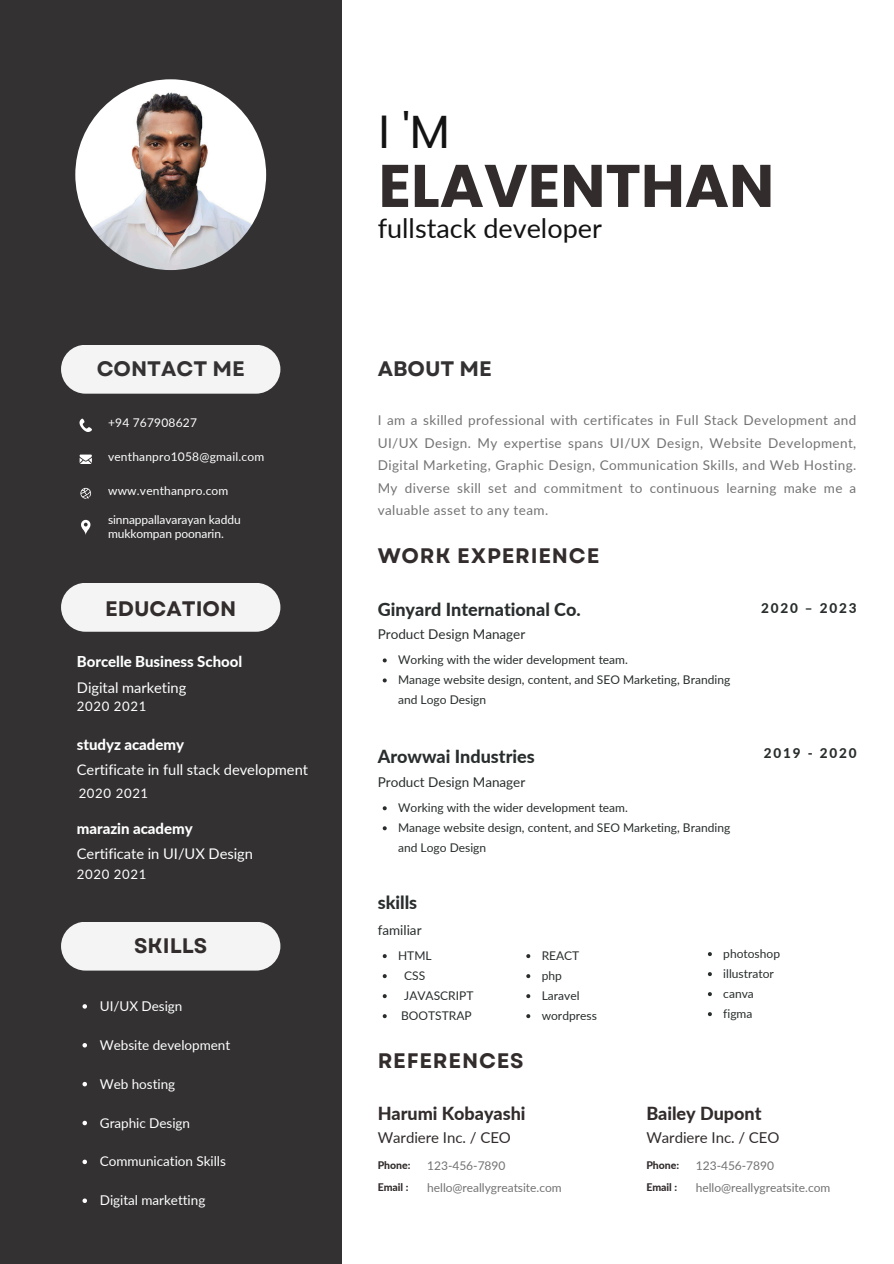
<style>
.page{position:relative;width:894px;height:1264px;background:#fff}
.page>*{position:absolute;margin:0;border:0;box-sizing:border-box;transform-origin:0 0}
.t1{font:700 60px "Poppins";color:#322c2c}
.t2{font:46.5px "Poppins";color:#131313}
.t3{font:27px "Lato";color:#131313}
.t4{font:700 21px "Garet";letter-spacing:.035em;color:#322c2c}
.t5{font:700 21px "Garet";color:#333132}
.t6{font:700 21px "Garet";color:#322c2c}
.t7{font:800 18px "Lato";color:#292d2d}
.t8{font:800 18px "Lato";color:#322c2c}
.t9{font:800 15px "Lato";letter-spacing:-.005em;color:#fff}
.t10{font:15px "Lato";letter-spacing:-.005em;color:#322c2c}
.t11{font:14.7px "Lato";letter-spacing:-.005em;color:#fff}
.t12{font:13.5px/22.5px "Lato";letter-spacing:.03em;color:#737373;text-align:justify}
.t13{font:13.5px "Lato";letter-spacing:-.005em;color:#fff}
.t14{font:13.5px "Lato";color:#292d2d}
.t15{font:800 13.5px "Lato";letter-spacing:.14em;color:#292d2d}
.t16{font:13.2px "Lato";letter-spacing:.045em;color:#fff}
.t17{font:12px/20px "Lato";color:#292d2d}
.t18{font:12px "Lato";letter-spacing:-.005em;color:#737373}
.t19{font:12px "Lato";letter-spacing:.015em;color:#fff}
.t20{font:12px/14px "Lato";letter-spacing:-.01em;color:#fff}
.t21{font:800 10.5px "Lato";color:#322c2c}
</style>
<div class="page">
<div style="left:0;top:0;width:341px;height:1263px;background:#333132"></div>
<svg style="left:79px;top:418px;width:13px;height:14px"></svg>
<svg style="left:80px;top:488px;width:11px;height:11px"></svg>
<svg style="left:80px;top:454px;width:12px;height:10px"></svg>
<svg style="left:81px;top:520px;width:9px;height:15px"></svg>
<div style="left:61px;top:345px;width:219px;height:48px;background:#f4f4f4;border-radius:24px"></div>
<div style="left:61px;top:583px;width:219px;height:48px;background:#f4f4f4;border-radius:24px"></div>
<div style="left:61px;top:921px;width:219px;height:49px;background:#f4f4f4;border-radius:24px"></div>
<img style="left:75px;top:79px;width:191px;height:191px;border-radius:50%">
<svg style="left:382px;top:658px;width:4px;height:4px"></svg>
<svg style="left:382px;top:678px;width:4px;height:4px"></svg>
<svg style="left:382px;top:806px;width:4px;height:4px"></svg>
<svg style="left:382px;top:826px;width:4px;height:4px"></svg>
<svg style="left:382px;top:954px;width:4px;height:4px"></svg>
<svg style="left:382px;top:974px;width:4px;height:4px"></svg>
<svg style="left:382px;top:994px;width:4px;height:4px"></svg>
<svg style="left:382px;top:1014px;width:4px;height:4px"></svg>
<svg style="left:82px;top:1004px;width:5px;height:4px"></svg>
<svg style="left:82px;top:1043px;width:5px;height:4px"></svg>
<svg style="left:82px;top:1198px;width:5px;height:4px"></svg>
<svg style="left:82px;top:1120px;width:5px;height:5px"></svg>
<svg style="left:82px;top:1159px;width:5px;height:5px"></svg>
<svg style="left:82px;top:1081px;width:5px;height:5px"></svg>
<svg style="left:526px;top:954px;width:4px;height:4px"></svg>
<svg style="left:526px;top:974px;width:4px;height:4px"></svg>
<svg style="left:526px;top:994px;width:4px;height:4px"></svg>
<svg style="left:526px;top:1014px;width:4px;height:4px"></svg>
<svg style="left:707px;top:952px;width:4px;height:4px"></svg>
<svg style="left:707px;top:972px;width:4px;height:4px"></svg>
<svg style="left:707px;top:992px;width:4px;height:4px"></svg>
<svg style="left:707px;top:1012px;width:4px;height:4px"></svg>
<p class="t2" style="left:378px;top:99px;width:73px">I 'M</p>
<h4 class="t1" style="left:378px;top:144px;width:397px">ELAVENTHAN</h4>
<p class="t3" style="left:377px;top:211px;width:226px">fullstack developer</p>
<h6 class="t5" style="left:97px;top:353px;width:149px">CONTACT ME</h6>
<p class="t5" style="left:377px;top:353px;width:115px">ABOUT ME</p>
<p class="t19" style="left:108px;top:415px;width:90px">+94 767908627</p>
<p class="t19" style="left:108px;top:449px;width:158px">venthanpro1058@gmail.com</p>
<h6 class="t19" style="left:108px;top:483px;width:122px">www.venthanpro.com</h6>
<p class="t20" style="left:108px;top:512px;width:134px">sinnappallavarayan kaddu mukkompan poonarin.</p>
<p class="t6" style="left:105px;top:593px;width:133px">EDUCATION</p>
<p class="t9" style="left:77px;top:652px;width:167px">Borcelle Business School</p>
<h4 class="t11" style="left:77px;top:678px;width:111px">Digital marketing</h4>
<h6 class="t16" style="left:77px;top:698px;width:71px">2020 2021</h6>
<p class="t9" style="left:77px;top:735px;width:109px">studyz academy</p>
<p class="t11" style="left:77px;top:761px;width:233px">Certificate in full stack development</p>
<p class="t16" style="left:79px;top:785px;width:71px">2020 2021</p>
<h4 class="t9" style="left:77px;top:819px;width:117px">marazin academy</h4>
<p class="t11" style="left:77px;top:844px;width:177px">Certificate in UI/UX Design</p>
<p class="t16" style="left:77px;top:866px;width:71px">2020 2021</p>
<p class="t4" style="left:134px;top:930px;width:75px">SKILLS</p>
<p class="t13" style="left:100px;top:997px;width:84px">UI/UX Design</p>
<p class="t13" style="left:100px;top:1036px;width:132px">Website development</p>
<p class="t13" style="left:100px;top:1075px;width:77px">Web hosting</p>
<p class="t13" style="left:100px;top:1114px;width:92px">Graphic Design</p>
<h5 class="t13" style="left:100px;top:1152px;width:127px">Communication Skills</h5>
<p class="t13" style="left:100px;top:1191px;width:107px">Digital marketting</p>
<p class="t12" style="left:377px;top:409px;width:480px">I am a skilled professional with certificates in Full Stack Development and UI/UX Design. My expertise spans UI/UX Design, Website Development, Digital Marketing, Graphic Design, Communication Skills, and Web Hosting.<br>My diverse skill set and commitment to continuous learning make me a valuable asset to any team.</p>
<p class="t4" style="left:377px;top:540px;width:223px">WORK EXPERIENCE</p>
<p class="t7" style="left:377px;top:598px;width:204px">Ginyard International Co.</p>
<h5 class="t15" style="left:760px;top:599px;width:97px">2020 – 2023</h5>
<p class="t14" style="left:377px;top:626px;width:149px">Product Design Manager</p>
<p class="t17" style="left:398px;top:649px;width:231px">Working with the wider development team.</p>
<p class="t17" style="left:398px;top:669px;width:333px">Manage website design, content, and SEO Marketing, Branding and Logo Design</p>
<p class="t7" style="left:377px;top:744px;width:158px">Arowwai Industries</p>
<h5 class="t15" style="left:763px;top:744px;width:94px">2019 - 2020</h5>
<p class="t14" style="left:377px;top:773px;width:149px">Product Design Manager</p>
<p class="t17" style="left:398px;top:797px;width:231px">Working with the wider development team.</p>
<p class="t17" style="left:398px;top:817px;width:333px">Manage website design, content, and SEO Marketing, Branding and Logo Design</p>
<p class="t7" style="left:377px;top:891px;width:41px">skills</p>
<p class="t14" style="left:377px;top:921px;width:45px">familiar</p>
<p class="t17" style="left:398px;top:945px;width:35px">HTML</p>
<p class="t17" style="left:404px;top:965px;width:23px">CSS</p>
<p class="t17" style="left:404px;top:985px;width:71px">JAVASCRIPT</p>
<h4 class="t17" style="left:401px;top:1005px;width:72px">BOOTSTRAP</h4>
<p class="t4" style="left:377px;top:1045px;width:147px">REFERENCES</p>
<p class="t17" style="left:541px;top:945px;width:39px">REACT</p>
<p class="t17" style="left:541px;top:965px;width:22px">php</p>
<h5 class="t17" style="left:541px;top:985px;width:39px">Laravel</h5>
<p class="t17" style="left:541px;top:1005px;width:57px">wordpress</p>
<p class="t8" style="left:377px;top:1101px;width:149px">Harumi Kobayashi</p>
<p class="t21" style="left:377px;top:1158px;width:34px">Phone:</p>
<p class="t21" style="left:377px;top:1180px;width:32px">Email :</p>
<p class="t10" style="left:377px;top:1128px;width:135px">Wardiere Inc. / CEO</p>
<h4 class="t18" style="left:427px;top:1157px;width:80px">123-456-7890</h4>
<h5 class="t18" style="left:427px;top:1179px;width:136px">hello@reallygreatsite.com</h5>
<p class="t17" style="left:723px;top:943px;width:58px">photoshop</p>
<p class="t17" style="left:723px;top:963px;width:52px">illustrator</p>
<p class="t17" style="left:723px;top:983px;width:32px">canva</p>
<p class="t17" style="left:723px;top:1003px;width:31px">figma</p>
<h1 class="t8" style="left:646px;top:1101px;width:117px">Bailey Dupont</h1>
<h3 class="t21" style="left:646px;top:1158px;width:34px">Phone:</h3>
<h4 class="t21" style="left:646px;top:1180px;width:32px">Email :</h4>
<p class="t10" style="left:646px;top:1128px;width:135px">Wardiere Inc. / CEO</p>
<p class="t18" style="left:695px;top:1157px;width:80px">123-456-7890</p>
<h2 class="t18" style="left:695px;top:1179px;width:136px">hello@reallygreatsite.com</h2>
</div>
